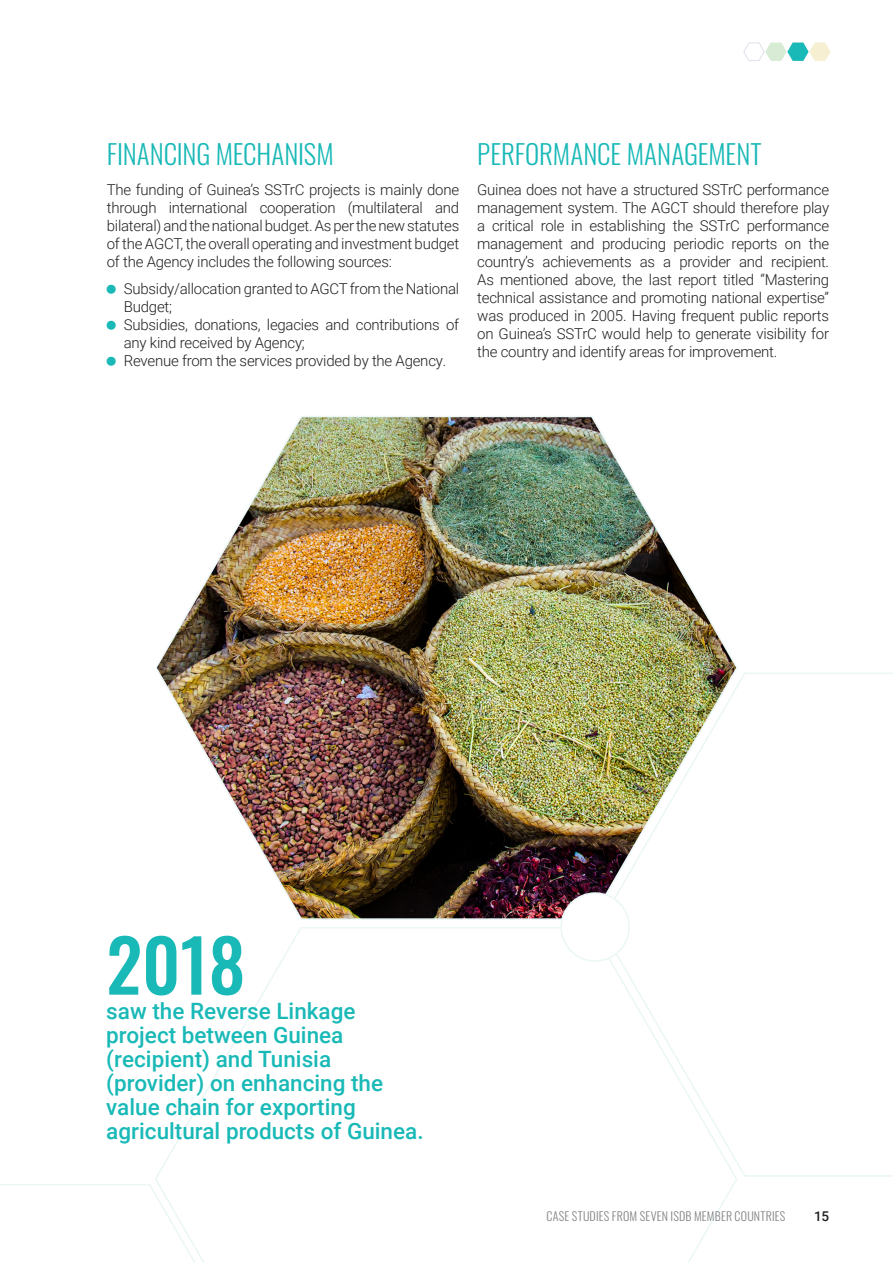
<style>
.page{position:relative;width:893px;height:1263px;background:#fff}
.page>*{position:absolute;margin:0;border:0;box-sizing:border-box;transform-origin:0 0}
.Pull_quote{font:500 72px "Oswald";color:#19b9b7}
.Head2{font:300 27px "Oswald";letter-spacing:-.005em;color:#19b9b7}
.Pull_quote-2{font:500 22.5px/24px "Roboto";color:#19b9b7}
.Body{font:300 15px/18px "Roboto";letter-spacing:-.015em;color:#231f20;text-align:justify}
.t1{font:500 13.5px "Roboto";color:#231f20}
.t2{font:300 12px "Oswald";letter-spacing:.02em;color:#808285}
</style>
<div class="page">
<svg style="left:155px;top:927px;width:582px;height:336px"></svg>
<img style="left:155px;top:416px;width:583px;height:504px">
<svg style="left:598px;top:671px;width:295px;height:506px"></svg>
<svg style="left:0;top:1182px;width:297px;height:81px"></svg>
<div style="left:561px;top:893px;width:68px;height:68px;background:#fff;border-radius:50%"></div>
<div style="left:560px;top:892px;width:70px;height:70px;border:2px solid #ebf6f6;border-radius:50%"></div>
<svg style="left:743px;top:42px;width:88px;height:19px"></svg>
<p class="Head2" style="left:107px;top:130px;width:228px">FINANCING MECHANISM</p>
<p class="Body" style="left:107px;top:180px;width:354px">The funding of Guinea’s SSTrC projects is mainly done through international cooperation (multilateral and bilateral) and the national budget. As per the new statutes of the AGCT, the overall operating and investment budget of the Agency includes the following sources:</p>
<p class="Body" style="left:124px;top:279px;width:337px">Subsidy/allocation granted to AGCT from the National<br>Budget;</p>
<p class="Body" style="left:124px;top:315px;width:337px">Subsidies, donations, legacies and contributions of any kind received by Agency;</p>
<p class="Body" style="left:124px;top:351px;width:324px">Revenue from the services provided by the Agency.</p>
<p class="Head2" style="left:477px;top:130px;width:286px">PERFORMANCE MANAGEMENT</p>
<p class="Body" style="left:477px;top:180px;width:353px">Guinea does not have a structured SSTrC performance management system. The AGCT should therefore play a critical role in establishing the SSTrC performance management and producing periodic reports on the country’s achievements as a provider and recipient.<br>As mentioned above, the last report titled “Mastering technical assistance and promoting national expertise” was produced in 2005. Having frequent public reports on Guinea’s SSTrC would help to generate visibility for the country and identify areas for improvement.</p>
<p class="Pull_quote" style="left:106px;top:928px;width:141px">2018</p>
<p class="Pull_quote-2" style="left:106px;top:998px;width:319px">saw the Reverse Linkage project between Guinea (recipient) and Tunisia (provider) on enhancing the value chain for exporting agricultural products of Guinea.</p>
<p class="t2" style="left:547px;top:1205px;width:240px">CASE STUDIES FROM SEVEN ISDB MEMBER COUNTRIES</p>
<p class="t1" style="left:814px;top:1207px;width:17px">15</p>
</div>
